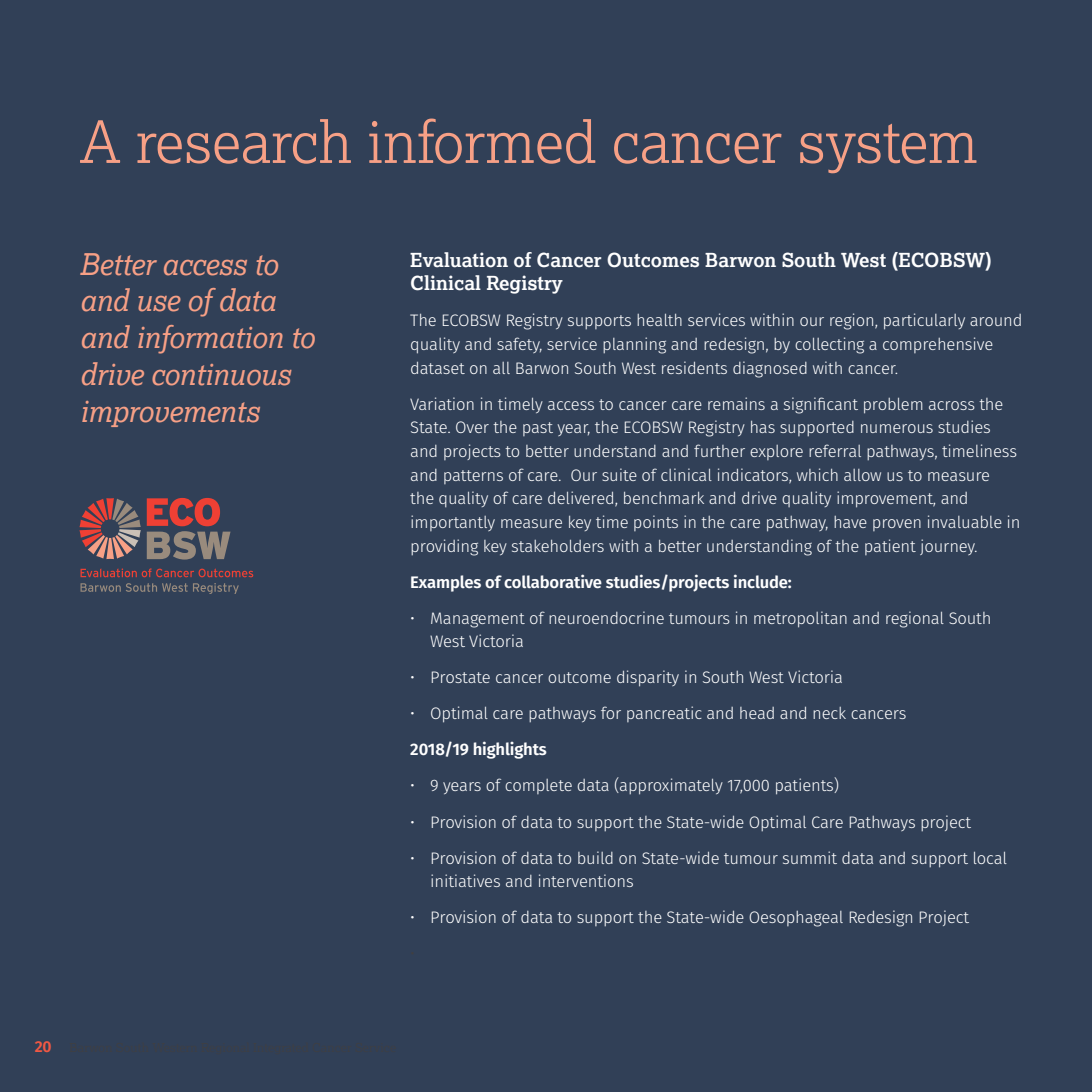
<style>
.page{position:relative;width:1092px;height:1092px;background:#fff}
.page>*{position:absolute;margin:0;border:0;box-sizing:border-box;transform-origin:0 0}
.t1{font:300 57.75px "Lexia";color:#f7a086}
.t2{font:italic 29.75px/36.8px "Lexia";letter-spacing:-.01em;color:#f7a086}
.t3{font:700 19.25px/23.6px "Lexia";color:#fff}
.t4{font:300 16.62px/23.6px "Fira Sans";letter-spacing:-.01em;color:#fff}
.t5{font:600 16.62px "Fira Sans";letter-spacing:-.01em;color:#fff}
.t6{font:300 16.62px "Fira Sans";color:#403f41}
</style>
<div class="page">
<div style="left:0;top:0;width:1091px;height:1091px;background:#314057"></div>
<svg style="left:79px;top:498px;width:62px;height:61px"></svg>
<svg style="left:80px;top:568px;width:173px;height:9px"></svg>
<svg style="left:80px;top:583px;width:159px;height:11px"></svg>
<svg style="left:147px;top:498px;width:83px;height:61px"></svg>
<h1 class="t1" style="left:79px;top:118px;width:899px">A research informed cancer system</h1>
<h2 class="t2" style="left:79px;top:247px;width:237px">Better access to and use of data and information to drive continuous improvements</h2>
<p class="t3" style="left:410px;top:249px;width:583px">Evaluation of Cancer Outcomes Barwon South West (ECOBSW)<br>Clinical Registry</p>
<p class="t4" style="left:410px;top:309px;width:613px">The ECOBSW Registry supports health services within our region, particularly around quality and safety, service planning and redesign, by collecting a comprehensive dataset on all Barwon South West residents diagnosed with cancer.</p>
<p class="t4" style="left:410px;top:392px;width:611px">Variation in timely access to cancer care remains a significant problem across the State. Over the past year, the ECOBSW Registry has supported numerous studies and projects to better understand and further explore referral pathways, timeliness and patterns of care. Our suite of clinical indicators, which allow us to measure<br>the quality of care delivered, benchmark and drive quality improvement, and importantly measure key time points in the care pathway, have proven invaluable in providing key stakeholders with a better understanding of the patient journey.</p>
<p class="t5" style="left:410px;top:570px;width:383px">Examples of collaborative studies/projects include:</p>
<p class="t4" style="left:430px;top:606px;width:562px;text-indent:-20px">• Management of neuroendocrine tumours in metropolitan and regional South<br>West Victoria</p>
<p class="t4" style="left:410px;top:665px;width:434px">• Prostate cancer outcome disparity in South West Victoria</p>
<p class="t4" style="left:410px;top:701px;width:497px">• Optimal care pathways for pancreatic and head and neck cancers</p>
<p class="t5" style="left:410px;top:738px;width:138px">2018/19 highlights</p>
<p class="t4" style="left:410px;top:773px;width:430px">• 9 years of complete data (approximately 17,000 patients)</p>
<p class="t4" style="left:410px;top:809px;width:562px">• Provision of data to support the State-wide Optimal Care Pathways project</p>
<p class="t4" style="left:430px;top:845px;width:578px;text-indent:-20px">• Provision of data to build on State-wide tumour summit data and support local initiatives and interventions</p>
<p class="t4" style="left:410px;top:905px;width:560px">• Provision of data to support the State-wide Oesophageal Redesign Project</p>
<p class="t6" style="left:410px;top:941px;width:6px">•</p>
</div>
